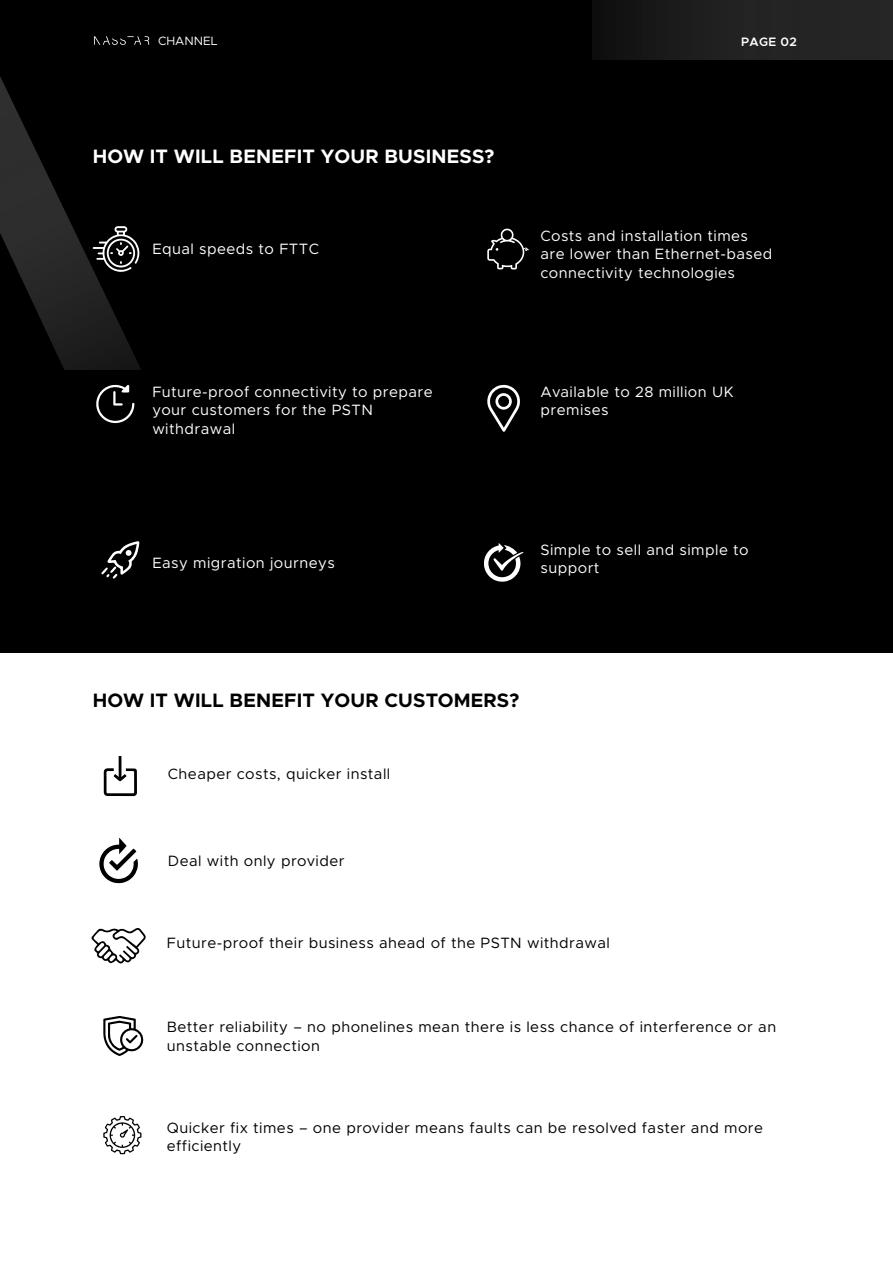
<style>
.page{position:relative;width:893px;height:1263px;background:#fff}
.page>*{position:absolute;margin:0;border:0;box-sizing:border-box;transform-origin:0 0}
.t1{font:700 19.5px "Metropolis";letter-spacing:.01em;color:#000}
.t2{font:700 19.5px "Metropolis";letter-spacing:.01em;color:#fff}
.t3{font:15px/18.5px "Metropolis";letter-spacing:.03em;color:#000}
.t4{font:15px/18.5px "Metropolis";letter-spacing:.03em;color:#fff}
.t5{font:600 12.3px "Metropolis";letter-spacing:.03em;color:#fff}
.t6{font:12.15px "Metropolis";color:#fff}
</style>
<div class="page">
<div style="left:0;top:0;width:893px;height:652px;background:#000"></div>
<img style="left:592px;top:0;width:301px;height:60px">
<img style="left:0;top:77px;width:141px;height:292px">
<svg style="left:94px;top:36px;width:55px;height:9px"></svg>
<svg style="left:93px;top:226px;width:46px;height:46px"></svg>
<svg style="left:103px;top:1116px;width:38px;height:38px"></svg>
<svg style="left:99px;top:838px;width:39px;height:46px"></svg>
<svg style="left:101px;top:541px;width:38px;height:37px"></svg>
<svg style="left:487px;top:385px;width:33px;height:47px"></svg>
<svg style="left:487px;top:228px;width:42px;height:41px"></svg>
<svg style="left:96px;top:384px;width:38px;height:39px"></svg>
<svg style="left:484px;top:543px;width:39px;height:39px"></svg>
<svg style="left:92px;top:927px;width:54px;height:37px"></svg>
<svg style="left:104px;top:756px;width:33px;height:40px"></svg>
<svg style="left:103px;top:1016px;width:41px;height:40px"></svg>
<p class="t6" style="left:158px;top:33px;width:61px">CHANNEL</p>
<p class="t5" style="left:741px;top:34px;width:57px">PAGE 02</p>
<h1 class="t2" style="left:93px;top:144px;width:403px">HOW IT WILL BENEFIT YOUR BUSINESS?</h1>
<p class="t4" style="left:152px;top:240px;width:168px">Equal speeds to FTTC</p>
<p class="t4" style="left:152px;top:382px;width:282px">Future-proof connectivity to prepare your customers for the PSTN withdrawal</p>
<p class="t4" style="left:152px;top:554px;width:184px">Easy migration journeys</p>
<p class="t4" style="left:540px;top:226px;width:233px">Costs and installation times are lower than Ethernet-based connectivity technologies</p>
<p class="t4" style="left:540px;top:382px;width:195px">Available to 28 million UK premises</p>
<p class="t4" style="left:540px;top:540px;width:210px">Simple to sell and simple to support</p>
<h1 class="t1" style="left:93px;top:688px;width:428px">HOW IT WILL BENEFIT YOUR CUSTOMERS?</h1>
<p class="t3" style="left:168px;top:764px;width:224px">Cheaper costs, quicker install</p>
<p class="t3" style="left:168px;top:851px;width:178px">Deal with only provider</p>
<p class="t3" style="left:167px;top:934px;width:444px">Future-proof their business ahead of the PSTN withdrawal</p>
<p class="t3" style="left:167px;top:1018px;width:611px">Better reliability – no phonelines mean there is less chance of interference or an unstable connection</p>
<p class="t3" style="left:167px;top:1118px;width:598px">Quicker fix times – one provider means faults can be resolved faster and more efficiently</p>
</div>
